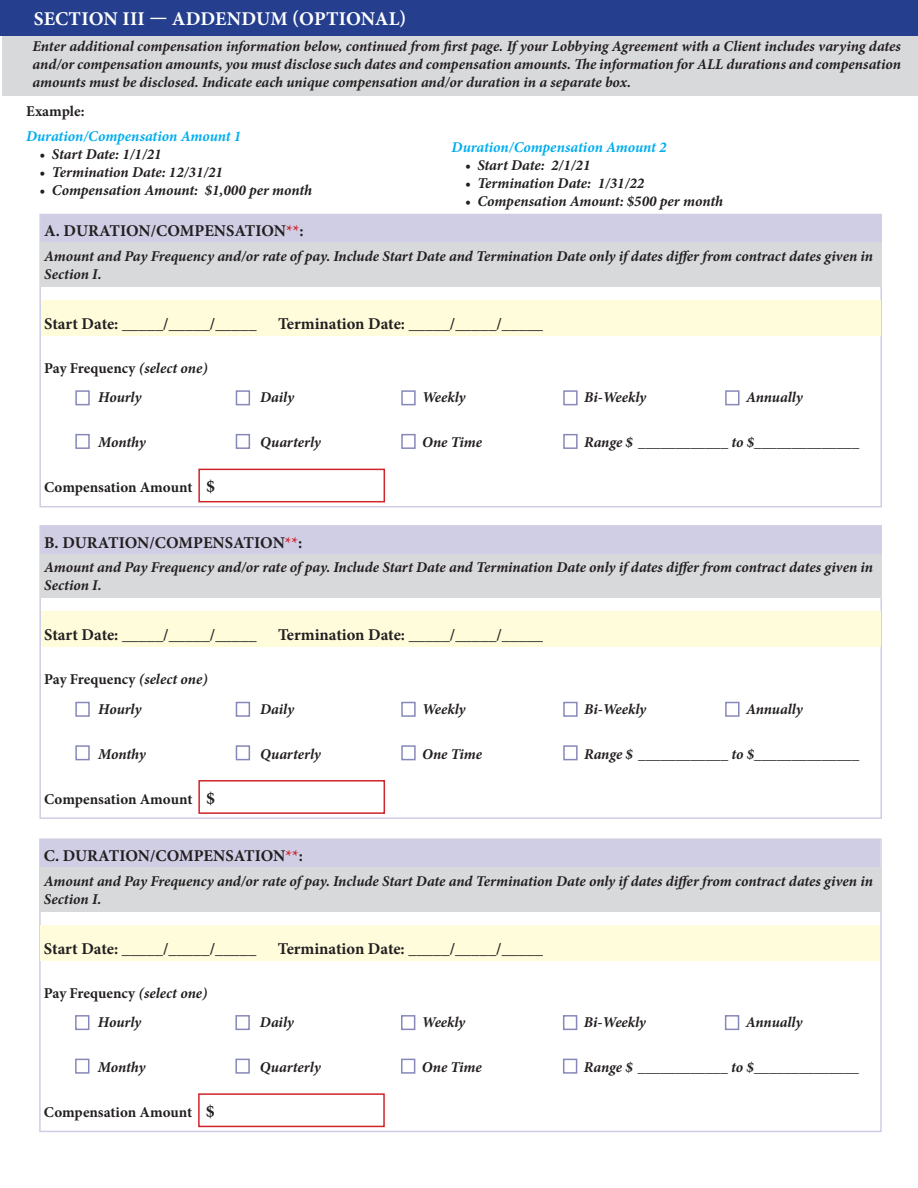
<style>
.page{position:relative;width:918px;height:1188px;background:#fff}
.page>*{position:absolute;margin:0;border:0;box-sizing:border-box;transform-origin:0 0}
.t1{font:700 19.5px "Minion Pro";letter-spacing:.005em;color:#fff}
.t2{font:700 16.5px "Minion Pro";letter-spacing:-.005em;color:#231f20}
.t3{font:italic 700 15px/18px "Minion Pro";letter-spacing:-.005em;color:#231f20}
.t4{font:700 15px "Minion Pro";letter-spacing:-.005em;color:#231f20}
.t5{font:italic 700 15px "Minion Pro";letter-spacing:-.005em;color:#00aeef}
.s1{color:#d1232a}
.s2{font-style:italic}
.s3{font-size:18px}
</style>
<div class="page">
<div style="left:39px;top:838px;width:843px;height:294px;border:2px solid #cfcee4"></div>
<div style="left:41px;top:242px;width:841px;height:45px;background:#d8d9db"></div>
<div style="left:41px;top:553px;width:841px;height:45px;background:#d8d9db"></div>
<div style="left:40px;top:867px;width:842px;height:45px;background:#d8d9db"></div>
<div style="left:3px;top:35px;width:915px;height:61px;background:#d8d9db"></div>
<div style="left:41px;top:215px;width:839px;height:27px;background:#cfcee4"></div>
<div style="left:41px;top:526px;width:839px;height:27px;background:#cfcee4"></div>
<div style="left:40px;top:840px;width:840px;height:27px;background:#cfcee4"></div>
<hr style="left:0;top:0;width:3px;height:35px;background:#253f8e">
<div style="left:3px;top:0;width:915px;height:35px;background:#253f8e"></div>
<div style="left:41px;top:300px;width:839px;height:36px;background:#fffcdc"></div>
<div style="left:41px;top:612px;width:839px;height:35px;background:#fffcdc"></div>
<div style="left:40px;top:925px;width:840px;height:35px;background:#fffcdc"></div>
<div style="left:198px;top:469px;width:187px;height:33px;border:2px solid #d1232a"></div>
<div style="left:198px;top:780px;width:187px;height:34px;border:2px solid #d1232a"></div>
<div style="left:198px;top:1093px;width:187px;height:34px;border:2px solid #d1232a"></div>
<div style="left:75px;top:390px;width:15px;height:15px;border:2px solid #8688ba"></div>
<div style="left:75px;top:702px;width:15px;height:15px;border:2px solid #8688ba"></div>
<div style="left:75px;top:1015px;width:14px;height:15px;border:2px solid #8688ba"></div>
<div style="left:236px;top:390px;width:14px;height:15px;border:2px solid #8688ba"></div>
<div style="left:236px;top:702px;width:14px;height:15px;border:2px solid #8688ba"></div>
<div style="left:235px;top:1015px;width:15px;height:15px;border:2px solid #8688ba"></div>
<div style="left:401px;top:390px;width:15px;height:15px;border:2px solid #8688ba"></div>
<div style="left:401px;top:702px;width:15px;height:15px;border:2px solid #8688ba"></div>
<div style="left:401px;top:1015px;width:14px;height:15px;border:2px solid #8688ba"></div>
<div style="left:563px;top:390px;width:15px;height:15px;border:2px solid #8688ba"></div>
<div style="left:563px;top:702px;width:15px;height:15px;border:2px solid #8688ba"></div>
<div style="left:563px;top:1015px;width:14px;height:15px;border:2px solid #8688ba"></div>
<div style="left:725px;top:390px;width:15px;height:15px;border:2px solid #8688ba"></div>
<div style="left:725px;top:702px;width:15px;height:15px;border:2px solid #8688ba"></div>
<div style="left:725px;top:1015px;width:14px;height:15px;border:2px solid #8688ba"></div>
<div style="left:75px;top:434px;width:15px;height:15px;border:2px solid #8688ba"></div>
<div style="left:75px;top:745px;width:15px;height:15px;border:2px solid #8688ba"></div>
<div style="left:75px;top:1059px;width:14px;height:15px;border:2px solid #8688ba"></div>
<div style="left:236px;top:434px;width:14px;height:15px;border:2px solid #8688ba"></div>
<div style="left:236px;top:745px;width:14px;height:15px;border:2px solid #8688ba"></div>
<div style="left:235px;top:1059px;width:15px;height:15px;border:2px solid #8688ba"></div>
<div style="left:401px;top:434px;width:15px;height:15px;border:2px solid #8688ba"></div>
<div style="left:401px;top:745px;width:15px;height:15px;border:2px solid #8688ba"></div>
<div style="left:401px;top:1059px;width:14px;height:15px;border:2px solid #8688ba"></div>
<div style="left:563px;top:434px;width:15px;height:15px;border:2px solid #8688ba"></div>
<div style="left:563px;top:745px;width:15px;height:15px;border:2px solid #8688ba"></div>
<div style="left:563px;top:1059px;width:14px;height:15px;border:2px solid #8688ba"></div>
<p class="t1" style="left:34px;top:5px;width:374px">SECTION III — ADDENDUM (OPTIONAL)</p>
<p class="t3" style="left:33px;top:37px;width:870px;text-align:justify">Enter additional compensation information below, continued from first page. If your Lobbying Agreement with a Client includes varying dates and/or compensation amounts, you must disclose such dates and compensation amounts. The information for ALL durations and compensation amounts must be disclosed. Indicate each unique compensation and/or duration in a separate box.</p>
<p class="t4" style="left:26px;top:101px;width:60px">Example:</p>
<p class="t5" style="left:26px;top:125px;width:217px">Duration/Compensation Amount 1</p>
<p class="t3" style="left:40px;top:145px;width:124px">• Start Date: 1/1/21</p>
<p class="t3" style="left:40px;top:163px;width:185px">• Termination Date: 12/31/21</p>
<p class="t3" style="left:40px;top:181px;width:274px">• Compensation Amount: $1,000 per month</p>
<p class="t5" style="left:452px;top:137px;width:217px">Duration/Compensation Amount 2</p>
<p class="t3" style="left:465px;top:156px;width:127px">• Start Date: 2/1/21</p>
<p class="t3" style="left:465px;top:174px;width:181px">• Termination Date: 1/31/22</p>
<p class="t3" style="left:465px;top:192px;width:260px">• Compensation Amount: $500 per month</p>
<p class="t2" style="left:44px;top:219px;width:261px">A. DURATION/COMPENSATION<span class="s1">**</span>:</p>
<p class="t3" style="left:44px;top:247px;width:830px">Amount and Pay Frequency and/or rate of pay. Include Start Date and Termination Date only if dates differ from contract dates given in<br>Section I.</p>
<p class="t2" style="left:44px;top:312px;width:214px">Start Date: _____/_____/_____</p>
<p class="t2" style="left:278px;top:312px;width:267px">Termination Date: _____/_____/_____</p>
<p class="t4" style="left:44px;top:358px;width:165px">Pay Frequency <span class="s2">(select one)</span></p>
<p class="t3" style="left:98px;top:388px;width:45px">Hourly</p>
<p class="t3" style="left:260px;top:388px;width:35px">Daily</p>
<p class="t3" style="left:422px;top:388px;width:45px">Weekly</p>
<p class="t3" style="left:584px;top:388px;width:64px">Bi-Weekly</p>
<p class="t3" style="left:746px;top:388px;width:58px">Annually</p>
<p class="t3" style="left:98px;top:433px;width:49px">Monthy</p>
<p class="t3" style="left:260px;top:433px;width:62px">Quarterly</p>
<p class="t3" style="left:422px;top:433px;width:61px">One Time</p>
<p class="t3" style="left:584px;top:433px;width:277px">Range $ ____________ to $______________</p>
<p class="t4" style="left:44px;top:477px;width:172px">Compensation Amount <span class="s3">$</span></p>
<p class="t2" style="left:44px;top:531px;width:260px">B. DURATION/COMPENSATION<span class="s1">**</span>:</p>
<p class="t3" style="left:44px;top:558px;width:830px">Amount and Pay Frequency and/or rate of pay. Include Start Date and Termination Date only if dates differ from contract dates given in<br>Section I.</p>
<p class="t2" style="left:44px;top:623px;width:214px">Start Date: _____/_____/_____</p>
<p class="t2" style="left:278px;top:623px;width:267px">Termination Date: _____/_____/_____</p>
<p class="t4" style="left:44px;top:669px;width:165px">Pay Frequency <span class="s2">(select one)</span></p>
<p class="t3" style="left:98px;top:700px;width:45px">Hourly</p>
<p class="t3" style="left:260px;top:700px;width:35px">Daily</p>
<p class="t3" style="left:422px;top:700px;width:45px">Weekly</p>
<p class="t3" style="left:584px;top:700px;width:64px">Bi-Weekly</p>
<p class="t3" style="left:746px;top:700px;width:58px">Annually</p>
<p class="t3" style="left:98px;top:745px;width:49px">Monthy</p>
<p class="t3" style="left:260px;top:745px;width:62px">Quarterly</p>
<p class="t3" style="left:422px;top:745px;width:61px">One Time</p>
<p class="t3" style="left:584px;top:745px;width:277px">Range $ ____________ to $______________</p>
<p class="t4" style="left:44px;top:788px;width:172px">Compensation Amount <span class="s3">$</span></p>
<p class="t2" style="left:44px;top:844px;width:261px">C. DURATION/COMPENSATION<span class="s1">**</span>:</p>
<p class="t3" style="left:44px;top:872px;width:830px">Amount and Pay Frequency and/or rate of pay. Include Start Date and Termination Date only if dates differ from contract dates given in<br>Section I.</p>
<p class="t2" style="left:44px;top:937px;width:214px">Start Date: _____/_____/_____</p>
<p class="t2" style="left:278px;top:937px;width:267px">Termination Date: _____/_____/_____</p>
<p class="t4" style="left:44px;top:982px;width:165px">Pay Frequency <span class="s2">(select one)</span></p>
<p class="t3" style="left:98px;top:1013px;width:45px">Hourly</p>
<p class="t3" style="left:260px;top:1013px;width:35px">Daily</p>
<p class="t3" style="left:422px;top:1013px;width:45px">Weekly</p>
<p class="t3" style="left:584px;top:1013px;width:64px">Bi-Weekly</p>
<p class="t3" style="left:746px;top:1013px;width:58px">Annually</p>
<p class="t3" style="left:98px;top:1058px;width:49px">Monthy</p>
<p class="t3" style="left:260px;top:1058px;width:62px">Quarterly</p>
<p class="t3" style="left:422px;top:1058px;width:61px">One Time</p>
<p class="t3" style="left:584px;top:1058px;width:277px">Range $ ____________ to $______________</p>
<p class="t4" style="left:44px;top:1102px;width:173px">Compensation Amount <span class="s3">$</span></p>
</div>
